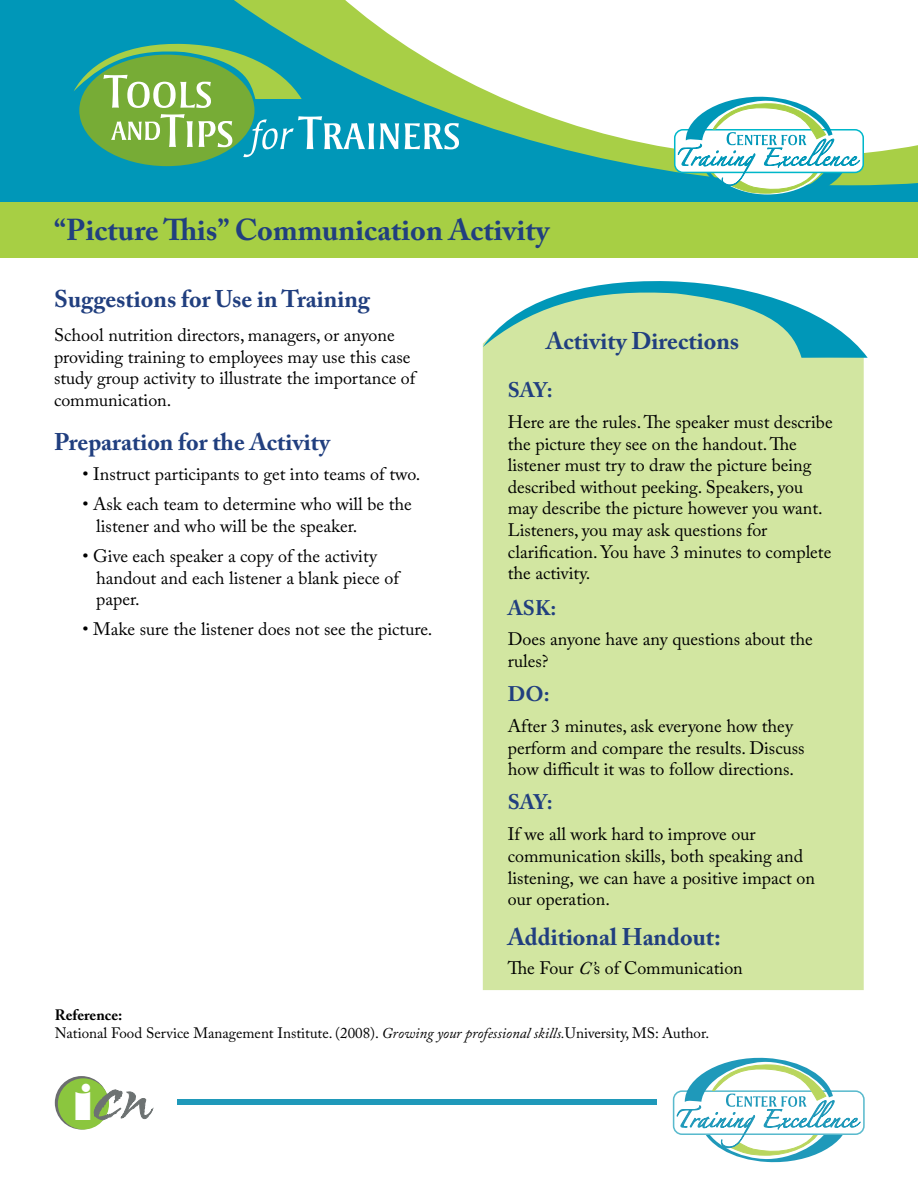
<style>
.page{position:relative;width:918px;height:1188px;background:#fff}
.page>*{position:absolute;margin:0;border:0;box-sizing:border-box;transform-origin:0 0}
.t1{font:800 48.45px "Gill Sans";color:#fff}
.t2{font:700 30px "Adobe Caslon Pro";color:#213f7f}
.t3{font:700 24px "Adobe Caslon Pro";color:#213f7f}
.t4{font:700 21px "Adobe Caslon Pro";color:#213f7f}
.t5{font:18px/21.6px "Adobe Caslon Pro";color:#000}
.t6{font:15px "Adobe Caslon Pro";color:#000}
.t7{font:700 15px "Adobe Caslon Pro";color:#000}
.s1{font-style:italic}
</style>
<div class="page">
<div style="left:0;top:0;width:918px;height:202px;background:#0097b8"></div>
<svg style="left:22px;top:0;width:896px;height:185px"></svg>
<div style="left:483px;top:358px;width:381px;height:632px;background:#d2e6a1"></div>
<svg style="left:677px;top:95px;width:184px;height:107px"></svg>
<svg style="left:483px;top:281px;width:385px;height:77px"></svg>
<div style="left:0;top:202px;width:918px;height:55px;background:#a7cf44"></div>
<svg style="left:676px;top:1057px;width:185px;height:106px"></svg>
<div style="left:178px;top:1099px;width:479px;height:6px;background:#1f99ba"></div>
<svg style="left:55px;top:1076px;width:53px;height:53px"></svg>
<div style="left:58px;top:1078px;width:51px;height:52px;background:#8bc63e;border-radius:50%"></div>
<svg style="left:94px;top:1090px;width:59px;height:30px"></svg>
<p class="t2" style="left:54px;top:212px;width:497px">“Picture This” Communication Activity</p>
<p class="t3" style="left:54px;top:285px;width:317px">Suggestions for Use in Training</p>
<p class="t5" style="left:54px;top:324px;width:363px">School nutrition directors, managers, or anyone providing training to employees may use this case study group activity to illustrate the importance of communication.</p>
<p class="t3" style="left:54px;top:427px;width:278px">Preparation for the Activity</p>
<p class="t5" style="left:83px;top:463px;width:339px">• Instruct participants to get into teams of two.</p>
<p class="t5" style="left:83px;top:493px;width:331px">• Ask each team to determine who will be the</p>
<p class="t5" style="left:96px;top:515px;width:263px">listener and who will be the speaker.</p>
<p class="t5" style="left:83px;top:545px;width:296px">• Give each speaker a copy of the activity</p>
<p class="t5" style="left:96px;top:567px;width:304px">handout and each listener a blank piece of</p>
<p class="t5" style="left:96px;top:588px;width:45px">paper.</p>
<p class="t5" style="left:83px;top:618px;width:351px">• Make sure the listener does not see the picture.</p>
<p class="t3" style="left:546px;top:327px;width:195px">Activity Directions</p>
<p class="t4" style="left:508px;top:377px;width:46px">SAY:</p>
<p class="t5" style="left:508px;top:411px;width:326px">Here are the rules. The speaker must describe the picture they see on the handout. The listener must try to draw the picture being described without peeking. Speakers, you may describe the picture however you want.</p>
<p class="t5" style="left:508px;top:519px;width:325px">Listeners, you may ask questions for clarification. You have 3 minutes to complete the activity.</p>
<p class="t4" style="left:508px;top:596px;width:50px">ASK:</p>
<p class="t5" style="left:508px;top:628px;width:307px">Does anyone have any questions about the rules?</p>
<p class="t4" style="left:508px;top:681px;width:43px">DO:</p>
<p class="t5" style="left:508px;top:715px;width:298px">After 3 minutes, ask everyone how they perform and compare the results. Discuss how difficult it was to follow directions.</p>
<p class="t4" style="left:508px;top:789px;width:46px">SAY:</p>
<p class="t5" style="left:508px;top:823px;width:309px">If we all work hard to improve our communication skills, both speaking and listening, we can have a positive impact on our operation.</p>
<p class="t3" style="left:508px;top:922px;width:214px">Additional Handout:</p>
<p class="t5" style="left:508px;top:957px;width:237px">The Four <span class="s1">C’</span>s of Communication</p>
<p class="t7" style="left:55px;top:1006px;width:69px">Reference:</p>
<p class="t6" style="left:55px;top:1024px;width:656px">National Food Service Management Institute. (2008). <span class="s1">Growing your professional skills.</span>University, MS: Author.</p>
<h1 class="t1" style="left:73px;top:1065px;width:22px">i</h1>
</div>
